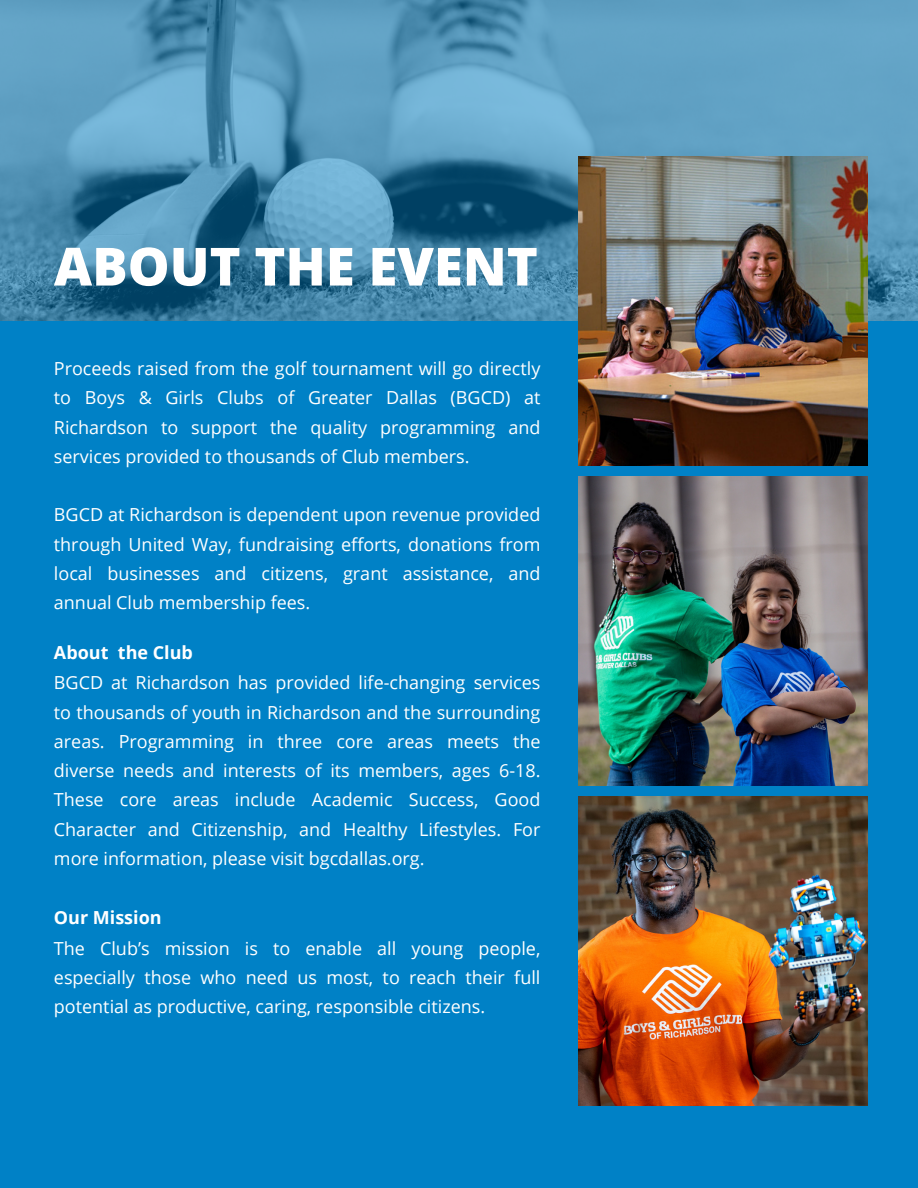
<style>
.page{position:relative;width:918px;height:1188px;background:#0081c6}
.page>*{position:absolute;margin:0;border:0;box-sizing:border-box;transform-origin:0 0}
.t1{font:800 52.65px "Open Sans";color:#fff}
.t2{font:18px/29.2px "Open Sans";color:#fff;text-align:justify}
.t3{font:700 18px "Open Sans";color:#fff}
</style>
<div class="page">
<img style="left:1px;top:0;width:917px;height:320px">
<img style="left:578px;top:156px;width:289px;height:310px">
<img style="left:578px;top:477px;width:289px;height:308px">
<img style="left:578px;top:796px;width:289px;height:310px">
<p class="t1" style="left:54px;top:229px;width:485px">ABOUT THE EVENT</p>
<p class="t2" style="left:54px;top:353px;width:488px">Proceeds raised from the golf tournament will go directly to Boys &amp; Girls Clubs of Greater Dallas (BGCD) at Richardson to support the quality programming and services provided to thousands of Club members.</p>
<p class="t2" style="left:54px;top:500px;width:488px">BGCD at Richardson is dependent upon revenue provided through United Way, fundraising efforts, donations from local businesses and citizens, grant assistance, and annual Club membership fees.</p>
<p class="t3" style="left:54px;top:640px;width:141px">About the Club</p>
<p class="t2" style="left:54px;top:668px;width:488px">BGCD at Richardson has provided life-changing services to thousands of youth in Richardson and the surrounding areas. Programming in three core areas meets the diverse needs and interests of its members, ages 6-18.<br>These core areas include Academic Success, Good Character and Citizenship, and Healthy Lifestyles. For more information, please visit bgcdallas.org.</p>
<p class="t3" style="left:54px;top:905px;width:109px">Our Mission</p>
<p class="t2" style="left:54px;top:933px;width:488px">The Club’s mission is to enable all young people, especially those who need us most, to reach their full potential as productive, caring, responsible citizens.</p>
</div>
